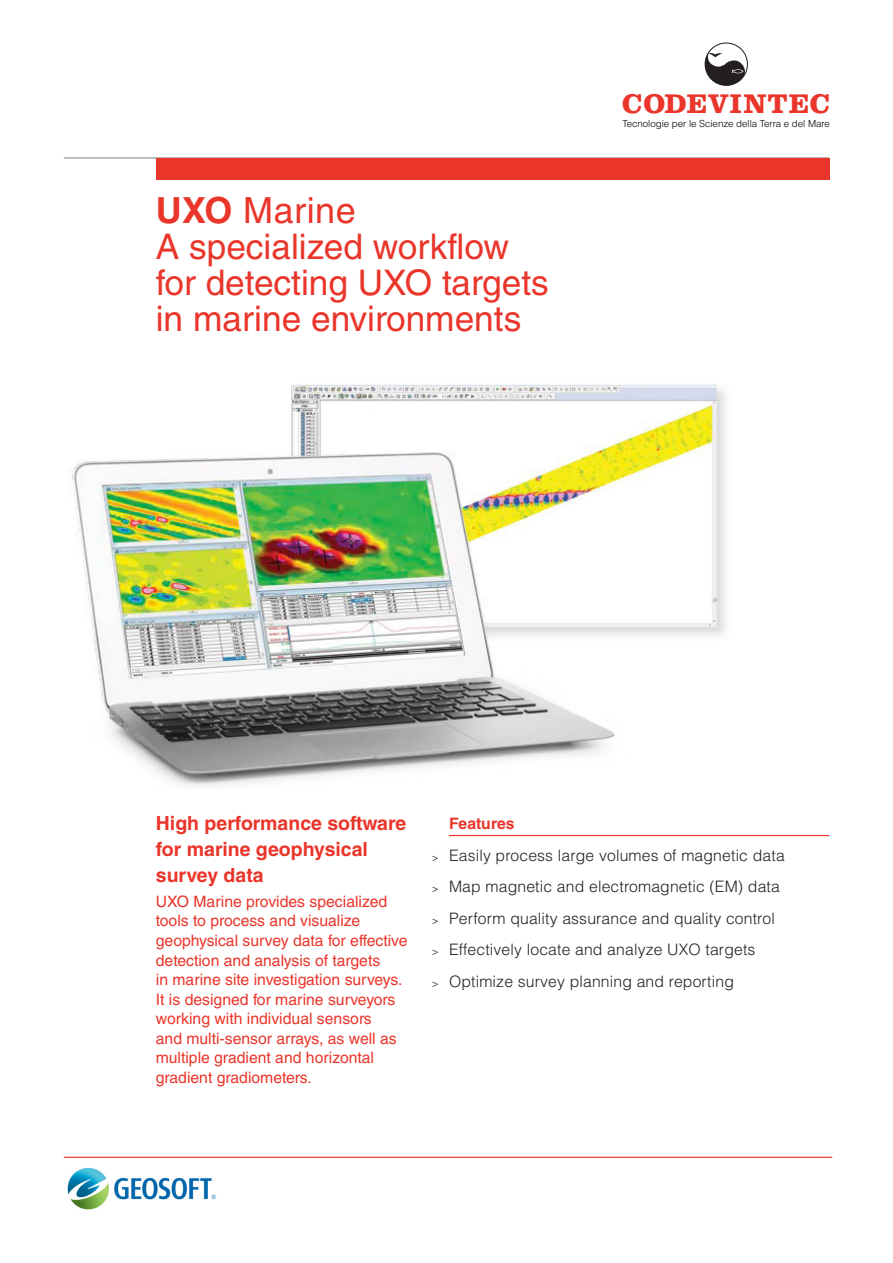
<style>
.page{position:relative;width:893px;height:1263px;background:#fff}
.page>*{position:absolute;margin:0;border:0;box-sizing:border-box;transform-origin:0 0}
.t1{font:36px "Helvetica LT Std";letter-spacing:.01em;color:#ea352a}
.t2{font:35.25px/36px "Helvetica LT Std";color:#ea352a}
.t3{font:700 28.05px "Clarendon LT Std";letter-spacing:.03em;color:#ea352a}
._01_txt_Blocco{font:700 19.5px/25.5px "Helvetica LT Std";color:#ea352a}
._01_txt_Blocco-2{font:15.75px/19.5px "Helvetica LT Std";color:#ea352a}
.t4{font:300 15.75px "Helvetica LT Std";letter-spacing:.01em;color:#231f20}
.t5{font:700 15.75px "Helvetica LT Std";letter-spacing:.01em;color:#ea352a}
.t6{font:300 9.75px "Helvetica LT Std";letter-spacing:-.005em;color:#000}
.s1{font-weight:700}
.s2{font-size:10.5px}
</style>
<div class="page">
<img style="left:67px;top:1168px;width:149px;height:42px">
<hr style="left:64px;top:157px;width:765px;height:2px;background:#939598">
<hr style="left:64px;top:1157px;width:768px;height:1px;background:#ea352a">
<svg style="left:705px;top:43px;width:42px;height:42px"></svg>
<div style="left:705px;top:43px;width:43px;height:43px;border:1px solid #231f20;border-radius:50%"></div>
<img style="left:72px;top:384px;width:654px;height:402px">
<hr style="left:449px;top:835px;width:380px;height:1px;background:#ea352a">
<div style="left:156px;top:159px;width:673px;height:21px;background:#ea352a"></div>
<p class="t1" style="left:156px;top:190px;width:201px"><span class="s1">UXO</span> Marine</p>
<p class="t2" style="left:156px;top:229px;width:394px">A specialized workflow for detecting UXO targets in marine environments</p>
<h3 class="t3" style="left:622px;top:87px;width:209px">CODEVINTEC</h3>
<p class="t6" style="left:622px;top:117px;width:209px">Tecnologie per le Scienze della Terra e del Mare</p>
<p class="_01_txt_Blocco" style="left:156px;top:810px;width:252px">High performance software for marine geophysical</p>
<p class="_01_txt_Blocco" style="left:156px;top:861px;width:109px">survey data</p>
<p class="_01_txt_Blocco-2" style="left:156px;top:892px;width:253px">UXO Marine provides specialized tools to process and visualize geophysical survey data for effective detection and analysis of targets<br>in marine site investigation surveys.<br>It is designed for marine surveyors working with individual sensors<br>and multi-sensor arrays, as well as multiple gradient and horizontal gradient gradiometers.</p>
<p class="t5" style="left:449px;top:814px;width:67px">Features</p>
<p class="t4" style="left:432px;top:845px;width:354px"><span class="s2">&gt;</span> Easily process large volumes of magnetic data</p>
<p class="t4" style="left:432px;top:877px;width:349px"><span class="s2">&gt;</span> Map magnetic and electromagnetic (EM) data</p>
<p class="t4" style="left:432px;top:908px;width:344px"><span class="s2">&gt;</span> Perform quality assurance and quality control</p>
<p class="t4" style="left:432px;top:940px;width:325px"><span class="s2">&gt;</span> Effectively locate and analyze UXO targets</p>
<p class="t4" style="left:432px;top:971px;width:304px"><span class="s2">&gt;</span> Optimize survey planning and reporting</p>
</div>
